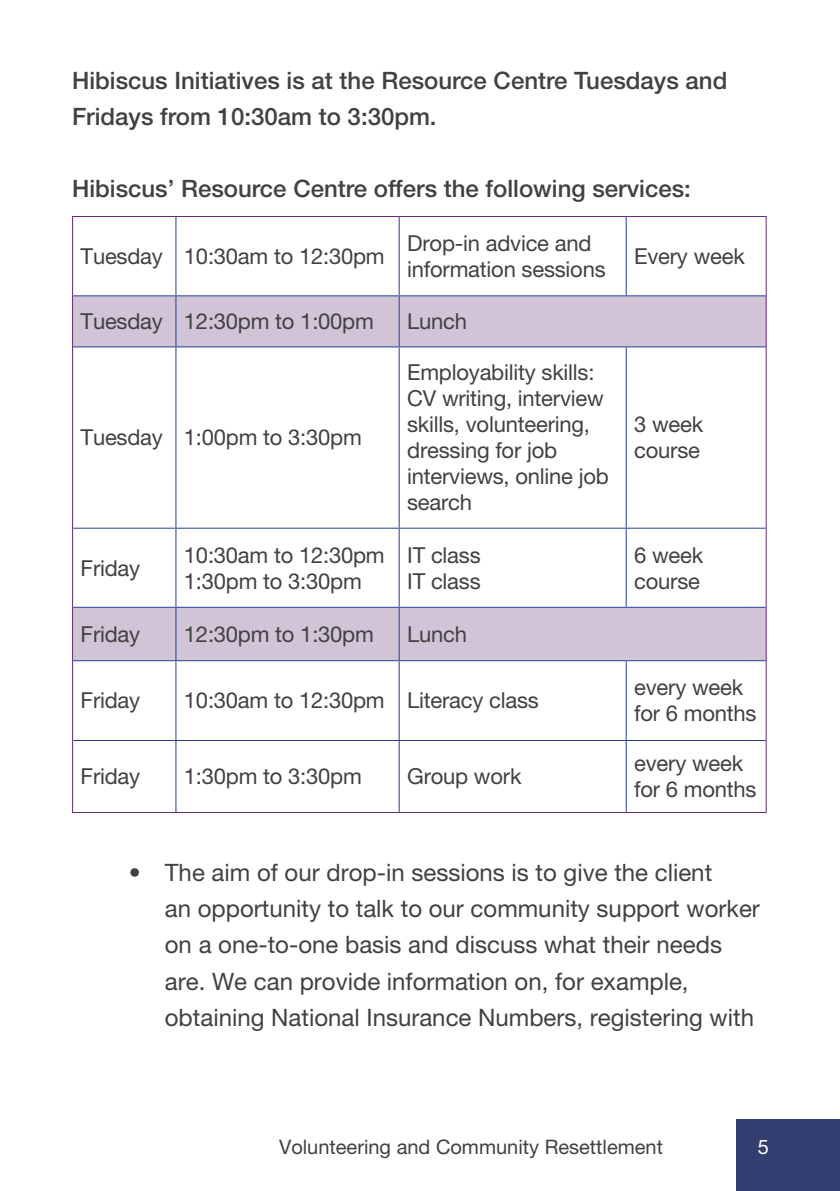
<style>
.page{position:relative;width:840px;height:1191px;background:#fff}
.page>*{position:absolute;margin:0;border:0;box-sizing:border-box;transform-origin:0 0}
.t1{font:24px/36px "Helvetica Neue LT Pro";color:#414042}
.t2{font:500 24px/36px "Helvetica Neue LT Pro";color:#414042}
.t3{font:22px/26px "Helvetica Neue LT Pro";letter-spacing:-.01em;color:#414042}
.t4{font:20px "Helvetica Neue LT Pro";color:#414042}
.t5{font:20px "Helvetica Neue LT Pro";color:#fff}
</style>
<div class="page">
<div style="left:735px;top:1120px;width:104px;height:71px;background:#323e70"></div>
<svg style="left:73px;top:296px;width:692px;height:364px"></svg>
<hr style="left:175px;top:217px;width:1px;height:78px;background:#25408f">
<hr style="left:398px;top:217px;width:1px;height:78px;background:#25408f">
<hr style="left:625px;top:217px;width:1px;height:78px;background:#25408f">
<hr style="left:73px;top:295px;width:103px;height:1px;background:#25408f">
<hr style="left:176px;top:295px;width:223px;height:1px;background:#25408f">
<hr style="left:175px;top:296px;width:1px;height:50px;background:#25408f">
<hr style="left:399px;top:295px;width:227px;height:1px;background:#25408f">
<hr style="left:398px;top:296px;width:1px;height:50px;background:#25408f">
<hr style="left:626px;top:295px;width:139px;height:1px;background:#25408f">
<hr style="left:73px;top:346px;width:103px;height:1px;background:#25408f">
<hr style="left:176px;top:346px;width:223px;height:1px;background:#25408f">
<hr style="left:175px;top:347px;width:1px;height:181px;background:#25408f">
<hr style="left:399px;top:346px;width:227px;height:1px;background:#25408f">
<hr style="left:398px;top:347px;width:1px;height:181px;background:#25408f">
<hr style="left:626px;top:346px;width:139px;height:1px;background:#25408f">
<hr style="left:625px;top:347px;width:1px;height:181px;background:#25408f">
<hr style="left:73px;top:528px;width:103px;height:1px;background:#25408f">
<hr style="left:176px;top:528px;width:223px;height:1px;background:#25408f">
<hr style="left:175px;top:528px;width:1px;height:79px;background:#25408f">
<hr style="left:399px;top:528px;width:227px;height:1px;background:#25408f">
<hr style="left:398px;top:528px;width:1px;height:79px;background:#25408f">
<hr style="left:626px;top:528px;width:139px;height:1px;background:#25408f">
<hr style="left:625px;top:528px;width:1px;height:79px;background:#25408f">
<hr style="left:73px;top:607px;width:103px;height:1px;background:#25408f">
<hr style="left:176px;top:607px;width:223px;height:1px;background:#25408f">
<hr style="left:175px;top:608px;width:1px;height:52px;background:#25408f">
<hr style="left:399px;top:607px;width:227px;height:1px;background:#25408f">
<hr style="left:398px;top:608px;width:1px;height:52px;background:#25408f">
<hr style="left:626px;top:607px;width:139px;height:1px;background:#25408f">
<hr style="left:73px;top:660px;width:103px;height:1px;background:#25408f">
<hr style="left:176px;top:660px;width:223px;height:1px;background:#25408f">
<hr style="left:175px;top:661px;width:1px;height:79px;background:#25408f">
<hr style="left:399px;top:660px;width:227px;height:1px;background:#25408f">
<hr style="left:398px;top:661px;width:1px;height:79px;background:#25408f">
<hr style="left:626px;top:660px;width:139px;height:1px;background:#25408f">
<hr style="left:625px;top:661px;width:1px;height:79px;background:#25408f">
<hr style="left:73px;top:740px;width:103px;height:1px;background:#25408f">
<hr style="left:176px;top:740px;width:223px;height:1px;background:#25408f">
<hr style="left:175px;top:741px;width:1px;height:71px;background:#25408f">
<hr style="left:399px;top:740px;width:227px;height:1px;background:#25408f">
<hr style="left:398px;top:741px;width:1px;height:71px;background:#25408f">
<hr style="left:626px;top:740px;width:139px;height:1px;background:#25408f">
<hr style="left:625px;top:741px;width:1px;height:71px;background:#25408f">
<hr style="left:72px;top:216px;width:104px;height:1px;background:#672878">
<hr style="left:72px;top:217px;width:1px;height:79px;background:#672878">
<hr style="left:176px;top:216px;width:223px;height:1px;background:#672878">
<hr style="left:399px;top:216px;width:227px;height:1px;background:#672878">
<hr style="left:626px;top:216px;width:140px;height:1px;background:#672878">
<hr style="left:765px;top:217px;width:1px;height:79px;background:#672878">
<hr style="left:72px;top:296px;width:1px;height:51px;background:#672878">
<hr style="left:765px;top:296px;width:1px;height:51px;background:#672878">
<hr style="left:72px;top:347px;width:1px;height:181px;background:#672878">
<hr style="left:765px;top:347px;width:1px;height:181px;background:#672878">
<hr style="left:72px;top:528px;width:1px;height:79px;background:#672878">
<hr style="left:765px;top:528px;width:1px;height:79px;background:#672878">
<hr style="left:72px;top:607px;width:1px;height:53px;background:#672878">
<hr style="left:765px;top:607px;width:1px;height:53px;background:#672878">
<hr style="left:72px;top:660px;width:1px;height:80px;background:#672878">
<hr style="left:765px;top:660px;width:1px;height:80px;background:#672878">
<hr style="left:72px;top:740px;width:1px;height:72px;background:#672878">
<hr style="left:765px;top:740px;width:1px;height:72px;background:#672878">
<hr style="left:72px;top:812px;width:104px;height:1px;background:#672878">
<hr style="left:176px;top:812px;width:223px;height:1px;background:#672878">
<hr style="left:399px;top:812px;width:227px;height:1px;background:#672878">
<hr style="left:626px;top:812px;width:140px;height:1px;background:#672878">
<p class="t2" style="left:72px;top:62px;width:656px">Hibiscus Initiatives is at the Resource Centre Tuesdays and<br>Fridays from 10:30am to 3:30pm.</p>
<p class="t2" style="left:72px;top:170px;width:620px">Hibiscus’ Resource Centre offers the following services:</p>
<p class="t3" style="left:80px;top:243px;width:305px">Tuesday 10:30am to 12:30pm</p>
<p class="t3" style="left:407px;top:230px;width:200px">Drop-in advice and information sessions</p>
<p class="t3" style="left:80px;top:308px;width:294px">Tuesday 12:30pm to 1:00pm</p>
<p class="t3" style="left:407px;top:308px;width:61px">Lunch</p>
<p class="t3" style="left:80px;top:424px;width:282px">Tuesday 1:00pm to 3:30pm</p>
<p class="t3" style="left:407px;top:359px;width:203px">Employability skills:<br>CV writing, interview skills, volunteering, dressing for job interviews, online job search</p>
<p class="t3" style="left:634px;top:243px;width:112px">Every week</p>
<p class="t3" style="left:634px;top:411px;width:70px">3 week course</p>
<p class="t3" style="left:80px;top:554px;width:61px">Friday</p>
<p class="t3" style="left:184px;top:541px;width:202px">10:30am to 12:30pm<br>1:30pm to 3:30pm</p>
<p class="t3" style="left:407px;top:541px;width:75px">IT class<br>IT class</p>
<p class="t3" style="left:634px;top:541px;width:70px">6 week course</p>
<p class="t3" style="left:80px;top:621px;width:61px">Friday</p>
<p class="t3" style="left:184px;top:621px;width:191px">12:30pm to 1:30pm</p>
<p class="t3" style="left:407px;top:621px;width:61px">Lunch</p>
<p class="t3" style="left:80px;top:687px;width:61px">Friday</p>
<p class="t3" style="left:184px;top:687px;width:356px">10:30am to 12:30pm Literacy class</p>
<p class="t3" style="left:80px;top:763px;width:61px">Friday</p>
<p class="t3" style="left:184px;top:763px;width:179px">1:30pm to 3:30pm</p>
<p class="t3" style="left:407px;top:763px;width:116px">Group work</p>
<p class="t3" style="left:634px;top:674px;width:124px">every week for 6 months</p>
<p class="t3" style="left:634px;top:750px;width:124px">every week for 6 months</p>
<p class="t1" style="left:165px;top:854px;width:596px;text-indent:-36px">• The aim of our drop-in sessions is to give the client<br>an opportunity to talk to our community support worker on a one-to-one basis and discuss what their needs are. We can provide information on, for example, obtaining National Insurance Numbers, registering with</p>
<p class="t4" style="left:279px;top:1135px;width:385px">Volunteering and Community Resettlement</p>
<p class="t5" style="left:757px;top:1135px;width:13px">5</p>
</div>
